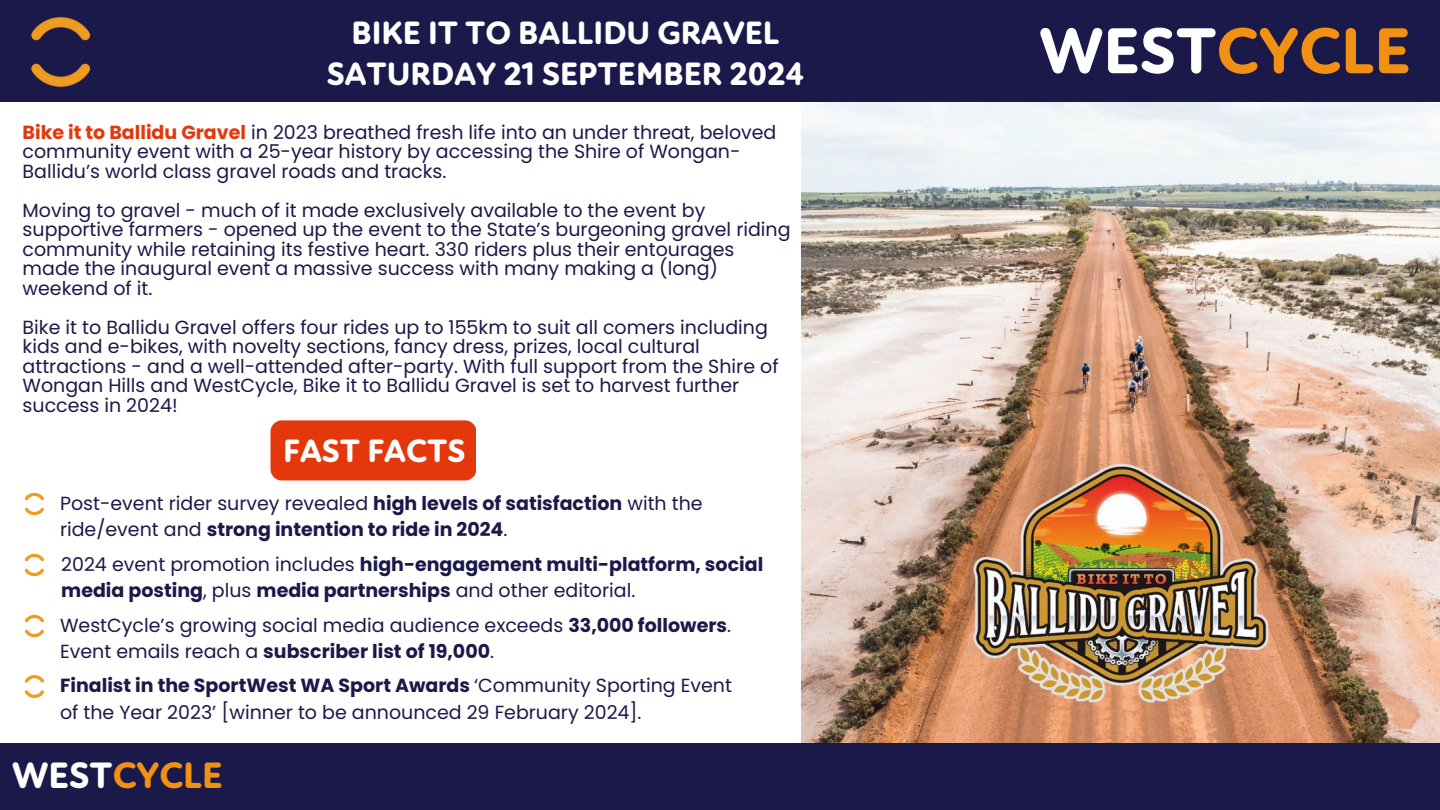
<style>
.page{position:relative;width:1440px;height:810px;background:#fff}
.page>*{position:absolute;margin:0;border:0;box-sizing:border-box;transform-origin:0 0}
.t1{font:800 66.1px "Atten Round New";color:#f09113}
.t2{font:800 37.5px "Atten Round New";color:#f09113}
.t3{font:800 33px/40.5px "Atten Round New";color:#fff;text-align:center}
.t4{font:19px/19.5px "Poppins";color:#1b194a}
.t5{font:700 19px/26.2px "Poppins";color:#1b194a}
.s1{font-weight:700;color:#e4370c}
.s2{font-weight:400}
.s3{font-weight:700}
.s4{color:#fff}
</style>
<div class="page">
<img style="left:802px;top:102px;width:638px;height:641px">
<div style="left:0;top:0;width:1440px;height:102px;background:#1b194a"></div>
<img style="left:31px;top:17px;width:60px;height:70px">
<div style="left:0;top:743px;width:1440px;height:67px;background:#1b194a"></div>
<img style="left:25px;top:675px;width:19px;height:23px">
<img style="left:25px;top:614px;width:19px;height:23px">
<img style="left:25px;top:553px;width:19px;height:24px">
<img style="left:25px;top:492px;width:19px;height:24px">
<div style="left:271px;top:420px;width:205px;height:60px;background:#e4370c;border-radius:11px"></div>
<p class="t3" style="left:327px;top:14px;width:479px">BIKE IT TO BALLIDU GRAVEL<br>SATURDAY 21 SEPTEMBER 2024</p>
<p class="t4" style="left:23px;top:122px;width:755px"><span class="s1">Bike it to Ballidu Gravel</span> in 2023 breathed fresh life into an under threat, beloved community event with a 25-year history by accessing the Shire of Wongan-<br>Ballidu’s world class gravel roads and tracks.</p>
<p class="t4" style="left:23px;top:200px;width:769px">Moving to gravel - much of it made exclusively available to the event by supportive farmers - opened up the event to the State’s burgeoning gravel riding community while retaining its festive heart. 330 riders plus their entourages made the inaugural event a massive success with many making a (long) weekend of it.</p>
<h3 class="t4" style="left:23px;top:317px;width:758px">Bike it to Ballidu Gravel offers four rides up to 155km to suit all comers including kids and e-bikes, with novelty sections, fancy dress, prizes, local cultural attractions - and a well-attended after-party. With full support from the Shire of Wongan Hills and WestCycle, Bike it to Ballidu Gravel is set to harvest further success in 2024!</h3>
<p class="t3" style="left:283px;top:432px;width:184px">FAST FACTS</p>
<p class="t5" style="left:60px;top:490px;width:644px"><span class="s2">Post-event rider survey revealed</span> high levels of satisfaction <span class="s2">with the ride/event and</span> strong intention to ride in 2024<span class="s2">.</span></p>
<p class="t5" style="left:61px;top:551px;width:704px"><span class="s2">2024 event promotion includes</span> high-engagement multi-platform, social media posting<span class="s2">, plus</span> media partnerships <span class="s2">and other editorial.</span></p>
<p class="t4" style="left:60px;top:612px;width:673px;line-height:26.2px">WestCycle’s growing social media audience exceeds <span class="s3">33,000 followers</span>.<br>Event emails reach a <span class="s3">subscriber list of 19,000</span>.</p>
<p class="t4" style="left:60px;top:673px;width:673px;line-height:26.2px"><span class="s3">Finalist in the SportWest WA Sport Awards</span> ‘Community Sporting Event of the Year 2023’ [winner to be announced 29 February 2024].</p>
<h1 class="t2" style="left:12px;top:754px;width:212px"><span class="s4">WEST</span>CYCLE</h1>
<h3 class="t1" style="left:1039px;top:13px;width:373px"><span class="s4">WEST</span>CYCLE</h3>
</div>
